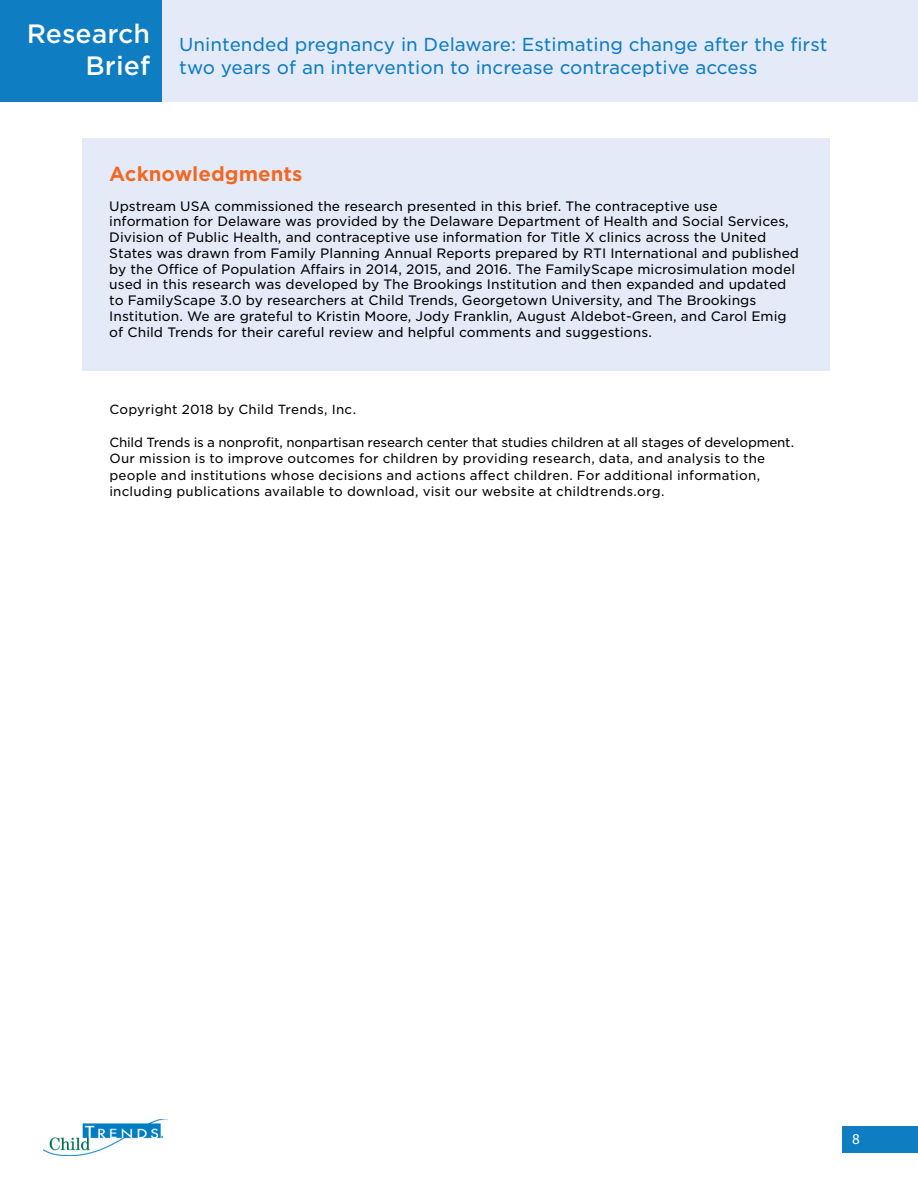
<style>
.page{position:relative;width:918px;height:1188px;background:#fff}
.page>*{position:absolute;margin:0;border:0;box-sizing:border-box;transform-origin:0 0}
.t1{font:500 25.5px/31.5px "Gotham S Sm";color:#fff;text-align:right}
.t2{font:700 19.5px "Gotham S Sm";color:#f26722}
.t3{font:18px/22.5px "Gotham S Sm";color:#0e7dc2}
.t4{font:15px "Myriad Pro";color:#fff}
.t5{font:13.2px/15.8px "Gotham S Sm";color:#000}
.t6{font:12.75px/16.5px "Gotham S Sm";letter-spacing:.01em;color:#000}
</style>
<div class="page">
<img style="left:44px;top:1119px;width:123px;height:36px">
<div style="left:0;top:0;width:918px;height:102px;background:#e4eaf7"></div>
<div style="left:0;top:0;width:162px;height:102px;background:#0e7dc2"></div>
<div style="left:842px;top:1126px;width:76px;height:27px;background:#0e7dc2"></div>
<div style="left:82px;top:138px;width:748px;height:232px;background:#e4eaf7"></div>
<h1 class="t1" style="left:27px;top:18px;width:125px">Research<br>Brief</h1>
<h3 class="t3" style="left:179px;top:33px;width:650px">Unintended pregnancy in Delaware: Estimating change after the first two years of an intervention to increase contraceptive access</h3>
<h2 class="t2" style="left:109px;top:161px;width:195px">Acknowledgments</h2>
<p class="t5" style="left:109px;top:198px;width:691px">Upstream USA commissioned the research presented in this brief. The contraceptive use information for Delaware was provided by the Delaware Department of Health and Social Services, Division of Public Health, and contraceptive use information for Title X clinics across the United States was drawn from Family Planning Annual Reports prepared by RTI International and published by the Office of Population Affairs in 2014, 2015, and 2016. The FamilyScape microsimulation model used in this research was developed by The Brookings Institution and then expanded and updated to FamilyScape 3.0 by researchers at Child Trends, Georgetown University, and The Brookings Institution. We are grateful to Kristin Moore, Jody Franklin, August Aldebot-Green, and Carol Emig of Child Trends for their careful review and helpful comments and suggestions.</p>
<p class="t6" style="left:109px;top:401px;width:248px">Copyright 2018 by Child Trends, Inc.</p>
<p class="t6" style="left:109px;top:434px;width:686px">Child Trends is a nonprofit, nonpartisan research center that studies children at all stages of development.<br>Our mission is to improve outcomes for children by providing research, data, and analysis to the people and institutions whose decisions and actions affect children. For additional information, including publications available to download, visit our website at childtrends.org.</p>
<p class="t4" style="left:852px;top:1130px;width:9px">8</p>
</div>
